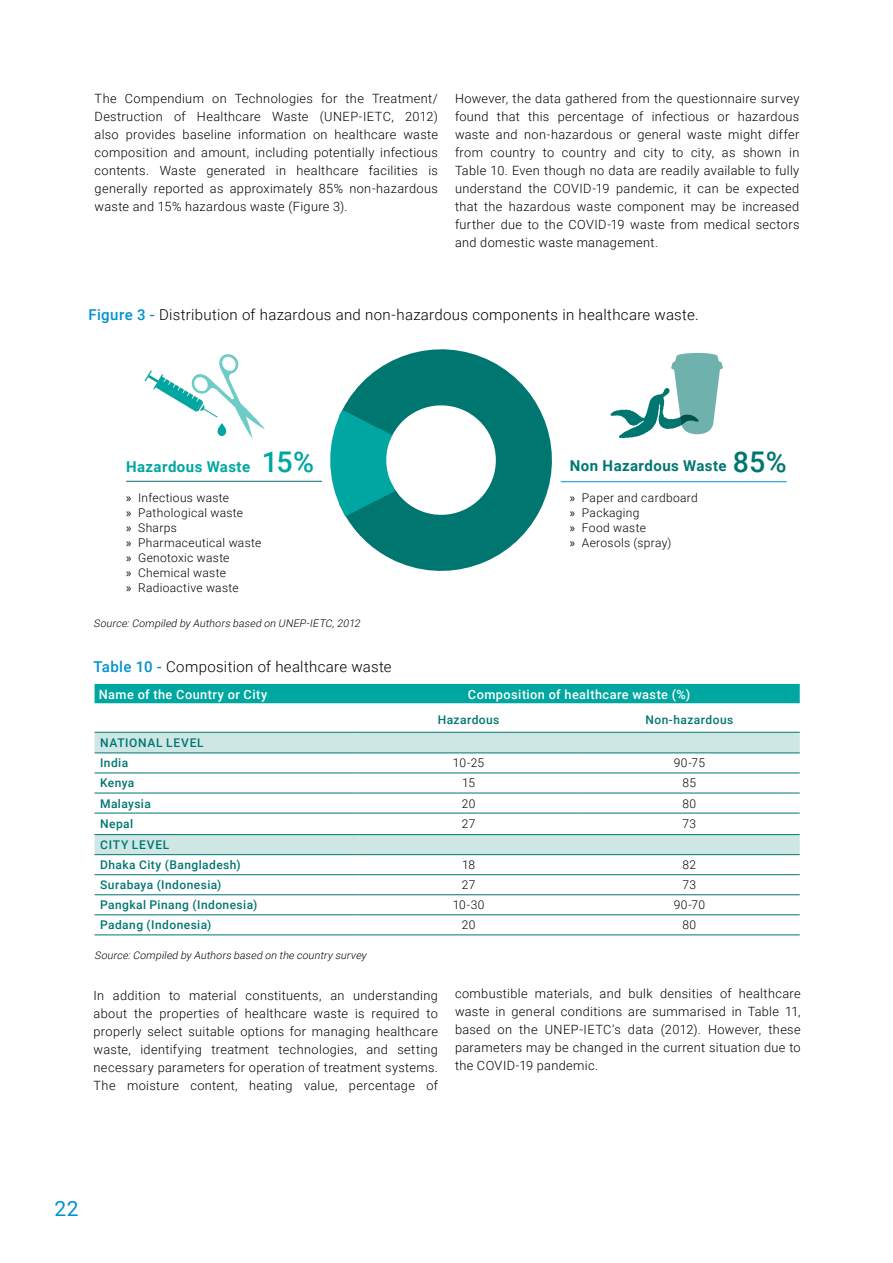
<style>
.page{position:relative;width:893px;height:1263px;background:#fff}
.page>*{position:absolute;margin:0;border:0;box-sizing:border-box;transform-origin:0 0}
.t1{font:500 28.5px "Roboto";color:#00a6a0}
.t2{font:21px "Roboto";color:#0091d1}
.t3{font:300 15px "Roboto";letter-spacing:.02em;color:#000}
.t4{font:700 15px "Roboto";letter-spacing:.03em;color:#007670}
.t5{font:700 15px "Roboto";letter-spacing:.03em;color:#00a6a0}
.t6{font:300 12.75px/18px "Roboto";letter-spacing:.03em;color:#000;text-align:justify}
.t7{font:500 12.75px "Roboto";letter-spacing:.035em;color:#fff}
.t8{font:300 12px/15px "Roboto";letter-spacing:.03em;color:#000}
.t9{font:500 12px/20.1px "Roboto";letter-spacing:.035em;color:#007670}
.t10{font:italic 300 10.5px "Roboto";color:#000}
.s1{font-weight:500;color:#0091d1}
.s2{font-family:"Myriad Pro";font-weight:400;font-size:12.6px}
.s3{font-weight:500;font-size:28.5px}
</style>
<div class="page">
<div style="left:95px;top:684px;width:705px;height:19px;background:#00a6a0"></div>
<svg style="left:95px;top:733px;width:705px;height:121px"></svg>
<hr style="left:95px;top:732px;width:263px;height:1px;background:#007670">
<hr style="left:358px;top:732px;width:221px;height:1px;background:#007670">
<hr style="left:579px;top:732px;width:221px;height:1px;background:#007670">
<hr style="left:95px;top:753px;width:263px;height:1px;background:#007670">
<hr style="left:358px;top:753px;width:221px;height:1px;background:#007670">
<hr style="left:579px;top:753px;width:221px;height:1px;background:#007670">
<hr style="left:95px;top:773px;width:263px;height:1px;background:#007670">
<hr style="left:358px;top:773px;width:221px;height:1px;background:#007670">
<hr style="left:579px;top:773px;width:221px;height:1px;background:#007670">
<hr style="left:95px;top:793px;width:263px;height:1px;background:#007670">
<hr style="left:358px;top:793px;width:221px;height:1px;background:#007670">
<hr style="left:579px;top:793px;width:221px;height:1px;background:#007670">
<hr style="left:95px;top:813px;width:263px;height:1px;background:#007670">
<hr style="left:358px;top:813px;width:221px;height:1px;background:#007670">
<hr style="left:579px;top:813px;width:221px;height:1px;background:#007670">
<hr style="left:95px;top:834px;width:263px;height:1px;background:#007670">
<hr style="left:358px;top:834px;width:221px;height:1px;background:#007670">
<hr style="left:579px;top:834px;width:221px;height:1px;background:#007670">
<hr style="left:95px;top:854px;width:263px;height:1px;background:#007670">
<hr style="left:358px;top:854px;width:221px;height:1px;background:#007670">
<hr style="left:579px;top:854px;width:221px;height:1px;background:#007670">
<hr style="left:95px;top:874px;width:263px;height:1px;background:#007670">
<hr style="left:358px;top:874px;width:221px;height:1px;background:#007670">
<hr style="left:579px;top:874px;width:221px;height:1px;background:#007670">
<hr style="left:95px;top:894px;width:263px;height:1px;background:#007670">
<hr style="left:358px;top:894px;width:221px;height:1px;background:#007670">
<hr style="left:579px;top:894px;width:221px;height:1px;background:#007670">
<hr style="left:95px;top:914px;width:263px;height:1px;background:#007670">
<hr style="left:358px;top:914px;width:221px;height:1px;background:#007670">
<hr style="left:579px;top:914px;width:221px;height:1px;background:#007670">
<hr style="left:95px;top:935px;width:263px;height:1px;background:#007670">
<hr style="left:358px;top:935px;width:221px;height:1px;background:#007670">
<hr style="left:579px;top:935px;width:221px;height:1px;background:#007670">
<svg style="left:330px;top:349px;width:248px;height:222px"></svg>
<hr style="left:561px;top:481px;width:226px;height:1px;background:#0091d1">
<svg style="left:333px;top:395px;width:71px;height:130px"></svg>
<hr style="left:126px;top:481px;width:196px;height:1px;background:#007670">
<svg style="left:610px;top:353px;width:113px;height:85px"></svg>
<svg style="left:145px;top:354px;width:120px;height:85px"></svg>
<p class="t6" style="left:95px;top:89px;width:345px">The Compendium on Technologies for the Treatment/ Destruction of Healthcare Waste (UNEP-IETC, 2012) also provides baseline information on healthcare waste composition and amount, including potentially infectious contents. Waste generated in healthcare facilities is generally reported as approximately 85% non-hazardous waste and 15% hazardous waste (Figure 3).</p>
<p class="t6" style="left:455px;top:89px;width:346px">However, the data gathered from the questionnaire survey found that this percentage of infectious or hazardous waste and non-hazardous or general waste might differ from country to country and city to city, as shown in Table 10. Even though no data are readily available to fully understand the COVID-19 pandemic, it can be expected that the hazardous waste component may be increased further due to the COVID-19 waste from medical sectors and domestic waste management.</p>
<p class="t3" style="left:88px;top:304px;width:612px"><span class="s1">Figure 3 -</span> Distribution of hazardous and non-hazardous components in healthcare waste.</p>
<h1 class="t1" style="left:262px;top:442px;width:54px">15%</h1>
<p class="t5" style="left:126px;top:456px;width:126px">Hazardous Waste</p>
<p class="t8" style="left:126px;top:489px;width:137px"><span class="s2">»</span> Infectious waste<br><span class="s2">»</span> Pathological waste<br><span class="s2">»</span> Sharps<br><span class="s2">»</span> Pharmaceutical waste <span class="s2">»</span> Genotoxic waste<br><span class="s2">»</span> Chemical waste<br><span class="s2">»</span> Radioactive waste</p>
<p class="t10" style="left:94px;top:615px;width:270px">Source:Compiled by Authors based on UNEP-IETC,2012</p>
<p class="t3" style="left:94px;top:656px;width:299px"><span class="s1">Table 10 -</span> Composition of healthcare waste</p>
<p class="t4" style="left:570px;top:455px;width:218px">Non Hazardous Waste <span class="s3">85%</span></p>
<p class="t8" style="left:570px;top:489px;width:130px"><span class="s2">»</span> Paper and cardboard <span class="s2">»</span> Packaging<br><span class="s2">»</span> Food waste<br><span class="s2">»</span> Aerosols (spray)</p>
<p class="t7" style="left:99px;top:685px;width:170px">Name of the Country or City</p>
<p class="t7" style="left:468px;top:685px;width:224px">Composition of healthcare waste (%)</p>
<p class="t9" style="left:438px;top:709px;width:63px">Hazardous</p>
<p class="t9" style="left:645px;top:709px;width:89px">Non-hazardous</p>
<p class="t9" style="left:100px;top:732px;width:18px">National</p>
<p class="t9" style="left:166px;top:732px;width:16px">Level</p>
<p class="t9" style="left:100px;top:753px;width:30px">India</p>
<p class="t8" style="left:453px;top:755px;width:33px">10-25</p>
<p class="t8" style="left:674px;top:755px;width:33px">90-75</p>
<p class="t9" style="left:100px;top:773px;width:36px">Kenya</p>
<p class="t8" style="left:462px;top:775px;width:14px">15</p>
<p class="t8" style="left:682px;top:775px;width:15px">85</p>
<p class="t9" style="left:100px;top:793px;width:52px">Malaysia</p>
<p class="t8" style="left:462px;top:795px;width:15px">20</p>
<p class="t8" style="left:682px;top:795px;width:15px">80</p>
<p class="t9" style="left:100px;top:813px;width:35px">Nepal</p>
<p class="t8" style="left:462px;top:815px;width:15px">27</p>
<p class="t8" style="left:682px;top:815px;width:15px">73</p>
<p class="t9" style="left:100px;top:834px;width:16px">City</p>
<p class="t9" style="left:100px;top:834px;width:142px;text-indent:32px">Level<br>Dhaka City (Bangladesh)</p>
<p class="t8" style="left:462px;top:857px;width:15px">18</p>
<p class="t8" style="left:682px;top:857px;width:15px">82</p>
<p class="t9" style="left:100px;top:874px;width:123px">Surabaya (Indonesia)</p>
<p class="t8" style="left:462px;top:877px;width:15px">27</p>
<p class="t8" style="left:683px;top:877px;width:15px">73</p>
<p class="t9" style="left:100px;top:894px;width:159px">Pangkal Pinang (Indonesia)</p>
<p class="t8" style="left:453px;top:897px;width:33px">10-30</p>
<p class="t8" style="left:674px;top:897px;width:33px">90-70</p>
<p class="t9" style="left:100px;top:914px;width:113px">Padang (Indonesia)</p>
<p class="t8" style="left:462px;top:917px;width:15px">20</p>
<p class="t8" style="left:682px;top:917px;width:15px">80</p>
<p class="t10" style="left:95px;top:947px;width:276px">Source:Compiled by Authors based on the country survey</p>
<p class="t6" style="left:94px;top:986px;width:346px">In addition to material constituents, an understanding about the properties of healthcare waste is required to properly select suitable options for managing healthcare waste, identifying treatment technologies, and setting necessary parameters for operation of treatment systems.<br>The moisture content, heating value, percentage of</p>
<p class="t6" style="left:455px;top:984px;width:347px">combustible materials, and bulk densities of healthcare waste in general conditions are summarised in Table 11, based on the UNEP-IETC’s data (2012). However, these parameters may be changed in the current situation due to the COVID-19 pandemic.</p>
<h2 class="t2" style="left:55px;top:1194px;width:26px">22</h2>
</div>
